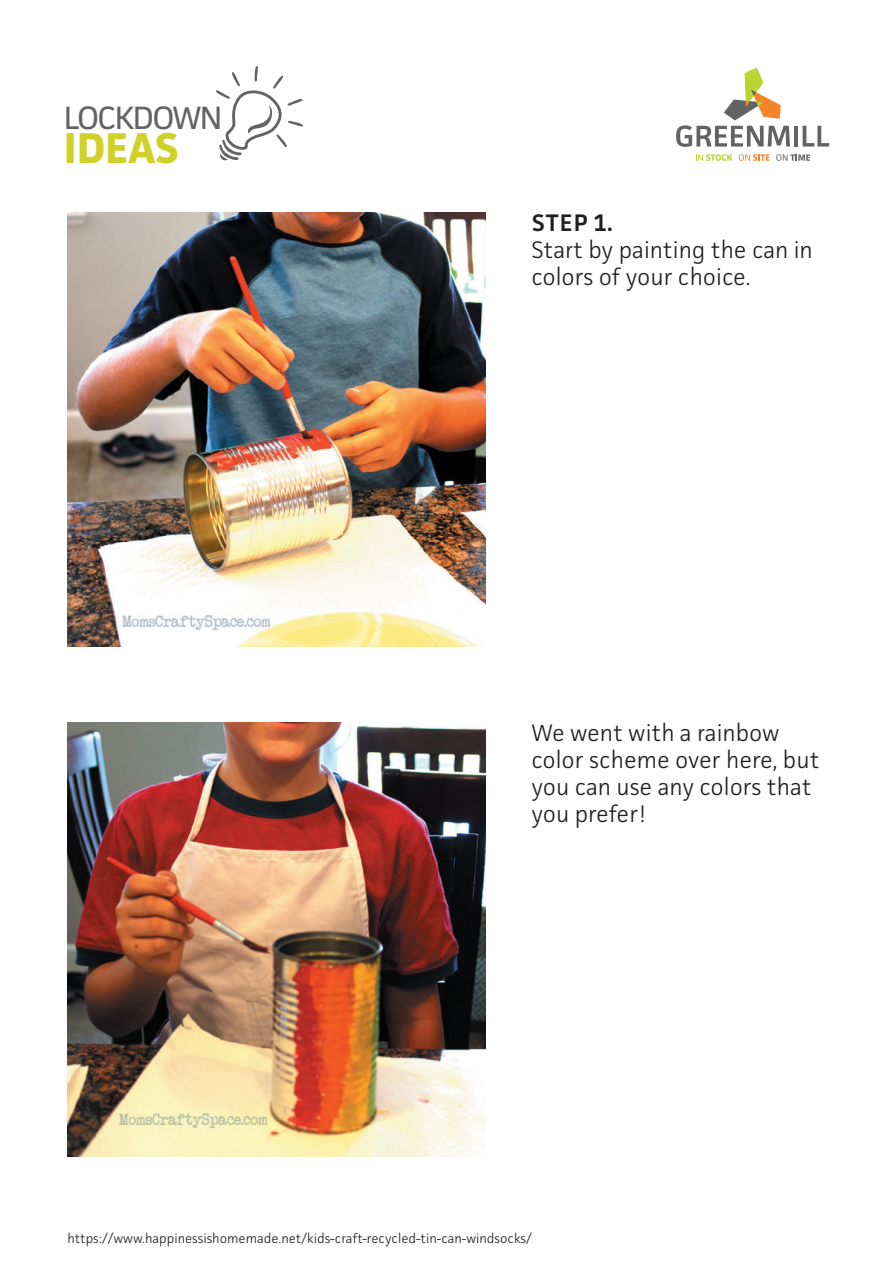
<style>
.page{position:relative;width:893px;height:1263px;background:#fff}
.page>*{position:absolute;margin:0;border:0;box-sizing:border-box;transform-origin:0 0}
.t1{font:700 43.2px "Facit";color:#cfd128}
.t2{font:32.4px "Facit";letter-spacing:-.05em;color:#636366}
.t3{font:300 24px/27px "Facit";color:#231f20}
.t4{font:600 24px "Facit";color:#231f20}
.t5{font:300 13.5px "Facit";color:#231f20}
</style>
<div class="page">
<hr style="left:794px;top:126px;width:4px;height:21px;background:#636366">
<svg style="left:803px;top:126px;width:26px;height:21px"></svg>
<svg style="left:696px;top:154px;width:36px;height:7px"></svg>
<svg style="left:739px;top:154px;width:30px;height:7px"></svg>
<svg style="left:776px;top:154px;width:34px;height:7px"></svg>
<svg style="left:676px;top:67px;width:114px;height:80px"></svg>
<svg style="left:216px;top:66px;width:88px;height:95px"></svg>
<img style="left:68px;top:213px;width:418px;height:433px">
<img style="left:68px;top:723px;width:418px;height:433px">
<h2 class="t2" style="left:64px;top:97px;width:160px">LOCKDOWN</h2>
<h1 class="t1" style="left:64px;top:121px;width:116px">IDEAS</h1>
<p class="t4" style="left:532px;top:208px;width:83px">STEP 1.</p>
<p class="t3" style="left:531px;top:236px;width:283px">Start by painting the can in colors of your choice.</p>
<p class="t3" style="left:531px;top:719px;width:290px">We went with a rainbow color scheme over here, but you can use any colors that you prefer!</p>
<p class="t5" style="left:68px;top:1230px;width:466px">https://www.happinessishomemade.net/kids-craft-recycled-tin-can-windsocks/</p>
</div>
